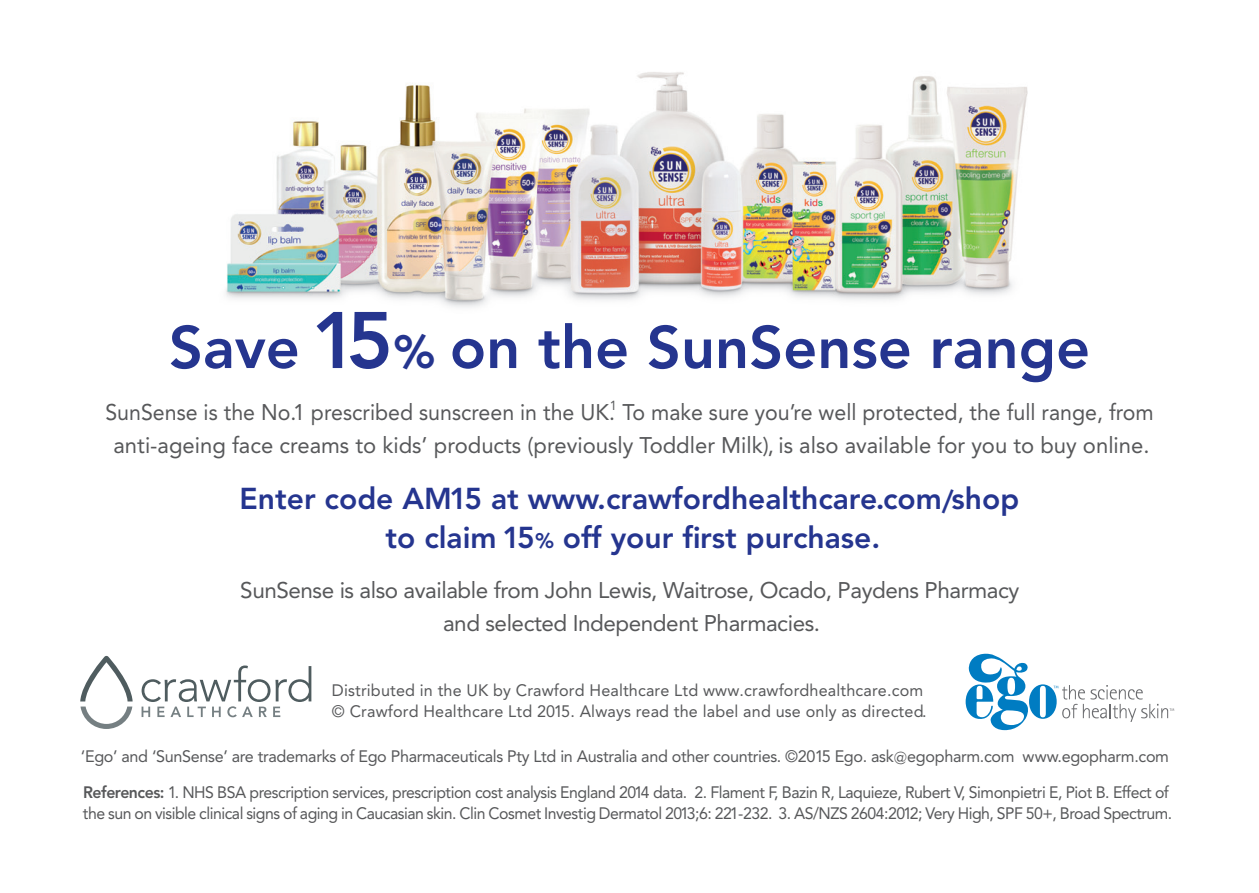
<style>
.page{position:relative;width:1259px;height:893px;background:#fff}
.page>*{position:absolute;margin:0;border:0;box-sizing:border-box;transform-origin:0 0}
.t1{font:800 59.4px "Avenir";color:#25358f}
.t2{font:800 30px/39px "Avenir";color:#25358f;text-align:center}
.t3{font:22.5px/33px "Avenir";letter-spacing:-.02em;color:#57585a;text-align:center}
.t4{font:22.5px "Avenir";color:#57585a}
.t5{font:22.5px "Avenir";color:#57585a;scale:.95 1}
.t6{font:16.5px/21px "Avenir";letter-spacing:-.03em;color:#57585a;scale:.96 1}
.t7{font:16.5px/21px "Avenir";letter-spacing:.01em;color:#57585a}
.t8{font:16.5px "Avenir";letter-spacing:-.03em;color:#57585a}
.t9{font:13.2px "Avenir";color:#57585a;scale:.95 1}
.s1{font-size:79.2px}
.s2{font-size:46.2px}
.s3{font-size:21px}
.s4{font-family:"Century Gothic"}
.s5{font-weight:800}
</style>
<div class="page">
<img style="left:226px;top:72px;width:802px;height:236px">
<svg style="left:80px;top:656px;width:53px;height:73px"></svg>
<svg style="left:142px;top:665px;width:169px;height:52px"></svg>
<svg style="left:965px;top:653px;width:209px;height:77px"></svg>
<h1 class="t1" style="left:169px;top:312px;width:922px">Save <span class="s1">15</span><span class="s2">%</span> on the SunSense range</h1>
<h3 class="t5" style="left:105px;top:399px;width:1105px">SunSense is the No.1 prescribed sunscreen in the UK. To make sure you’re well protected, the full range, from</h3>
<p class="t9" style="left:610px;top:398px;width:9px">1</p>
<h3 class="t4" style="left:113px;top:432px;width:1037px">anti-ageing face creams to kids’ products (previously Toddler Milk), is also available for you to buy online.</h3>
<h2 class="t2" style="left:240px;top:479px;width:781px">Enter code AM15 at www.crawfordhealthcare.com/shop to claim 15<span class="s3">%</span> off your first purchase.</h2>
<h3 class="t3" style="left:240px;top:574px;width:780px">SunSense is also available from John Lewis, Waitrose, Ocado, Paydens Pharmacy and selected Independent Pharmacies.</h3>
<p class="t7" style="left:332px;top:680px;width:596px">Distributed in the UK by Crawford Healthcare Ltd www.crawfordhealthcare.com © Crawford Healthcare Ltd 2015. Always read the label and use only as directed.</p>
<p class="t8" style="left:81px;top:747px;width:1089px">‘Ego’ and ‘SunSense’ are trademarks of Ego Pharmaceuticals Pty Ltd in Australia and other countries. ©2015 Ego. ask<span class="s4">@</span>egopharm.com www.egopharm.com</p>
<p class="t6" style="left:83px;top:782px;width:1136px"><span class="s5">References:</span> 1. NHS BSA prescription services, prescription cost analysis England 2014 data. 2. Flament F, Bazin R, Laquieze, Rubert V, Simonpietri E, Piot B. Effect of the sun on visible clinical signs of aging in Caucasian skin. Clin Cosmet Investig Dermatol 2013;6: 221-232. 3. AS/NZS 2604:2012; Very High, SPF 50+, Broad Spectrum.</p>
</div>
